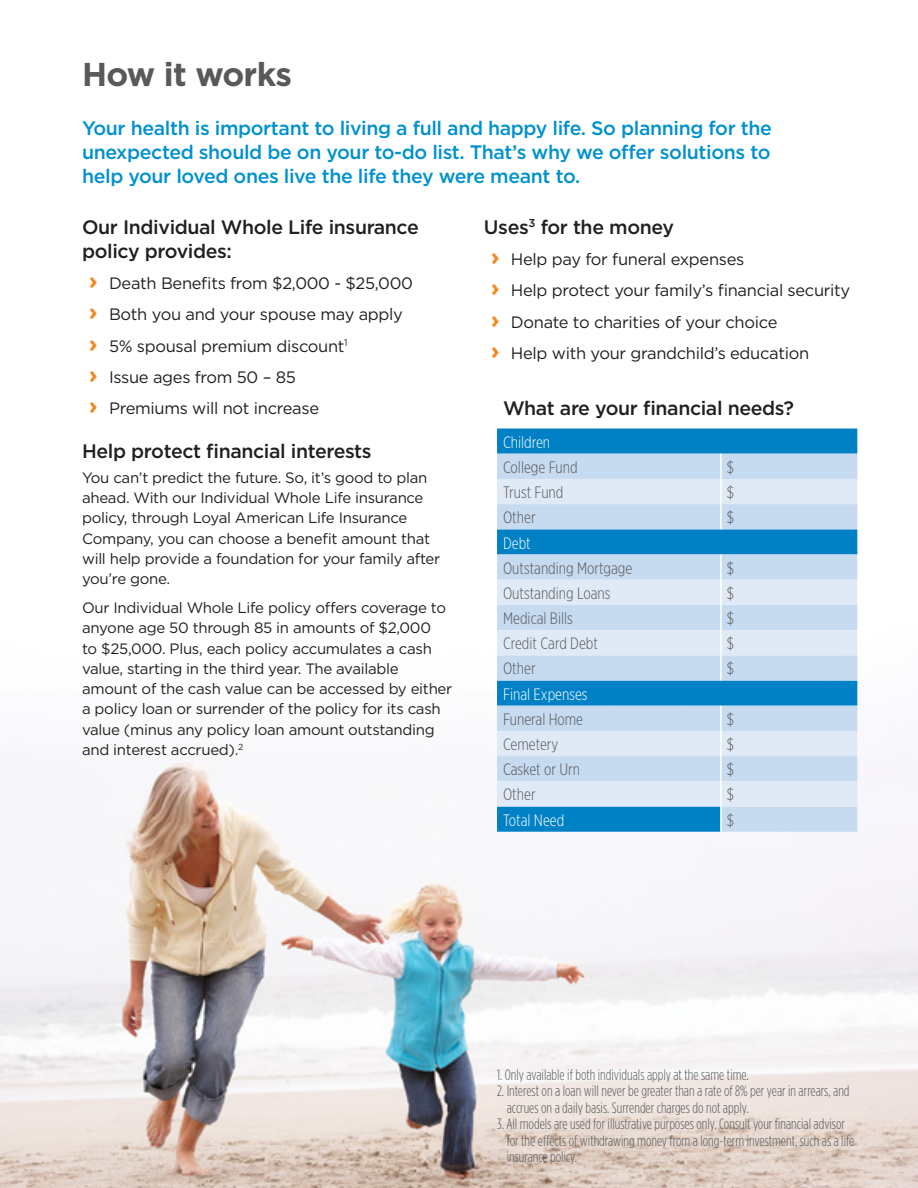
<style>
.page{position:relative;width:918px;height:1188px;background:#fff}
.page>*{position:absolute;margin:0;border:0;box-sizing:border-box;transform-origin:0 0}
.t1{font:700 33px "Gotham";letter-spacing:-.02em;color:#58595b}
.t2{font:500 19.5px/24px "Gotham";letter-spacing:-.02em;color:#0091cf;text-align:justify}
.t3{font:500 19.5px/24px "Gotham";letter-spacing:-.02em;color:#231f20}
.t4{font:16.5px/31.3px "Gotham";letter-spacing:-.02em;color:#231f20}
.t5{font:300 16.5px "Gotham X Narrow";color:#58595b}
.t6{font:300 16.5px "Gotham X Narrow";color:#fff}
.t7{font:15px/20.2px "Gotham";letter-spacing:-.02em;color:#231f20}
.t8{font:300 15px/16.5px "Gotham Condensed";color:#58595b}
.s1{font-weight:700;font-size:24px;color:#f6861f}
</style>
<div class="page">
<img style="left:0;top:604px;width:918px;height:584px">
<div style="left:497px;top:429px;width:360px;height:25px;background:#0081c6"></div>
<svg style="left:497px;top:454px;width:360px;height:378px;background:#89bee3"></svg>
<svg style="left:497px;top:479px;width:360px;height:328px;background:#b2d2ec"></svg>
<hr style="left:720px;top:454px;width:2px;height:25px;background:#fff">
<hr style="left:720px;top:479px;width:2px;height:25px;background:#fff">
<hr style="left:720px;top:504px;width:2px;height:25px;background:#fff">
<hr style="left:720px;top:555px;width:2px;height:25px;background:#fff">
<hr style="left:720px;top:580px;width:2px;height:25px;background:#fff">
<hr style="left:720px;top:605px;width:2px;height:25px;background:#fff">
<hr style="left:720px;top:630px;width:2px;height:25px;background:#fff">
<hr style="left:720px;top:655px;width:2px;height:26px;background:#fff">
<hr style="left:720px;top:706px;width:2px;height:25px;background:#fff">
<hr style="left:720px;top:731px;width:2px;height:25px;background:#fff">
<hr style="left:720px;top:756px;width:2px;height:25px;background:#fff">
<hr style="left:720px;top:781px;width:2px;height:26px;background:#fff">
<hr style="left:720px;top:807px;width:2px;height:25px;background:#fff">
<h1 class="t1" style="left:82px;top:52px;width:212px">How it works</h1>
<h2 class="t2" style="left:82px;top:115px;width:691px">Your health is important to living a full and happy life. So planning for the unexpected should be on your to-do list. That’s why we offer solutions to help your loved ones live the life they were meant to.</h2>
<h2 class="t3" style="left:82px;top:214px;width:338px">Our Individual Whole Life insurance policy provides:</h2>
<p class="t4" style="left:89px;top:267px;width:326px"><span class="s1">›</span> Death Benefits from $2,000 - $25,000 <span class="s1">›</span> Both you and your spouse may apply <span class="s1">›</span> 5% spousal premium discount<sup>1<br></sup><span class="s1">›</span> Issue ages from 50 – 85<br><span class="s1">›</span> Premiums will not increase</p>
<h2 class="t3" style="left:82px;top:439px;width:291px">Help protect financial interests</h2>
<p class="t7" style="left:82px;top:467px;width:360px">You can’t predict the future. So, it’s good to plan ahead. With our Individual Whole Life insurance policy, through Loyal American Life Insurance Company, you can choose a benefit amount that will help provide a foundation for your family after you’re gone.</p>
<p class="t7" style="left:82px;top:597px;width:372px">Our Individual Whole Life policy offers coverage to anyone age 50 through 85 in amounts of $2,000<br>to $25,000. Plus, each policy accumulates a cash value, starting in the third year. The available amount of the cash value can be accessed by either a policy loan or surrender of the policy for its cash value (minus any policy loan amount outstanding and interest accrued).<sup>2</sup></p>
<h2 class="t3" style="left:484px;top:214px;width:192px">Uses<sup>3</sup> for the money</h2>
<p class="t4" style="left:491px;top:243px;width:361px"><span class="s1">›</span> Help pay for funeral expenses<br><span class="s1">›</span> Help protect your family’s financial security <span class="s1">›</span> Donate to charities of your choice<br><span class="s1">›</span> Help with your grandchild’s education</p>
<h2 class="t3" style="left:503px;top:396px;width:293px">What are your financial needs?</h2>
<p class="t6" style="left:503px;top:432px;width:49px">Children</p>
<p class="t5" style="left:503px;top:457px;width:76px">College Fund</p>
<p class="t5" style="left:727px;top:457px;width:9px">$</p>
<p class="t5" style="left:503px;top:483px;width:62px">Trust Fund</p>
<p class="t5" style="left:727px;top:483px;width:9px">$</p>
<p class="t5" style="left:503px;top:508px;width:34px">Other</p>
<p class="t5" style="left:727px;top:508px;width:9px">$</p>
<p class="t6" style="left:503px;top:533px;width:29px">Debt</p>
<p class="t5" style="left:503px;top:558px;width:131px">Outstanding Mortgage</p>
<p class="t5" style="left:727px;top:558px;width:9px">$</p>
<p class="t5" style="left:503px;top:583px;width:109px">Outstanding Loans</p>
<p class="t5" style="left:727px;top:583px;width:9px">$</p>
<p class="t5" style="left:503px;top:609px;width:71px">Medical Bills</p>
<p class="t5" style="left:727px;top:609px;width:9px">$</p>
<p class="t5" style="left:503px;top:634px;width:96px">Credit Card Debt</p>
<p class="t5" style="left:727px;top:634px;width:9px">$</p>
<p class="t5" style="left:503px;top:659px;width:34px">Other</p>
<p class="t5" style="left:727px;top:659px;width:9px">$</p>
<p class="t6" style="left:503px;top:684px;width:86px">Final Expenses</p>
<p class="t5" style="left:503px;top:709px;width:82px">Funeral Home</p>
<p class="t5" style="left:727px;top:709px;width:9px">$</p>
<p class="t5" style="left:503px;top:735px;width:57px">Cemetery</p>
<p class="t5" style="left:727px;top:735px;width:9px">$</p>
<p class="t5" style="left:503px;top:760px;width:79px">Casket or Urn</p>
<p class="t5" style="left:727px;top:760px;width:9px">$</p>
<p class="t5" style="left:503px;top:785px;width:34px">Other</p>
<p class="t5" style="left:727px;top:785px;width:9px">$</p>
<p class="t6" style="left:503px;top:810px;width:63px">Total Need</p>
<p class="t5" style="left:727px;top:810px;width:9px">$</p>
<p class="t8" style="left:497px;top:1066px;width:253px">1. Only available if both individuals apply at the same time.</p>
<p class="t8" style="left:507px;top:1083px;width:344px;text-indent:-10px">2. Interest on a loan will never be greater than a rate of 8% per year in arrears, and accrues on a daily basis. Surrender charges do not apply.</p>
<p class="t8" style="left:507px;top:1116px;width:349px;text-indent:-10px">3. All models are used for illustrative purposes only. Consult your financial advisor for the effects of withdrawing money from a long-term investment, such as a life insurance policy.</p>
</div>
